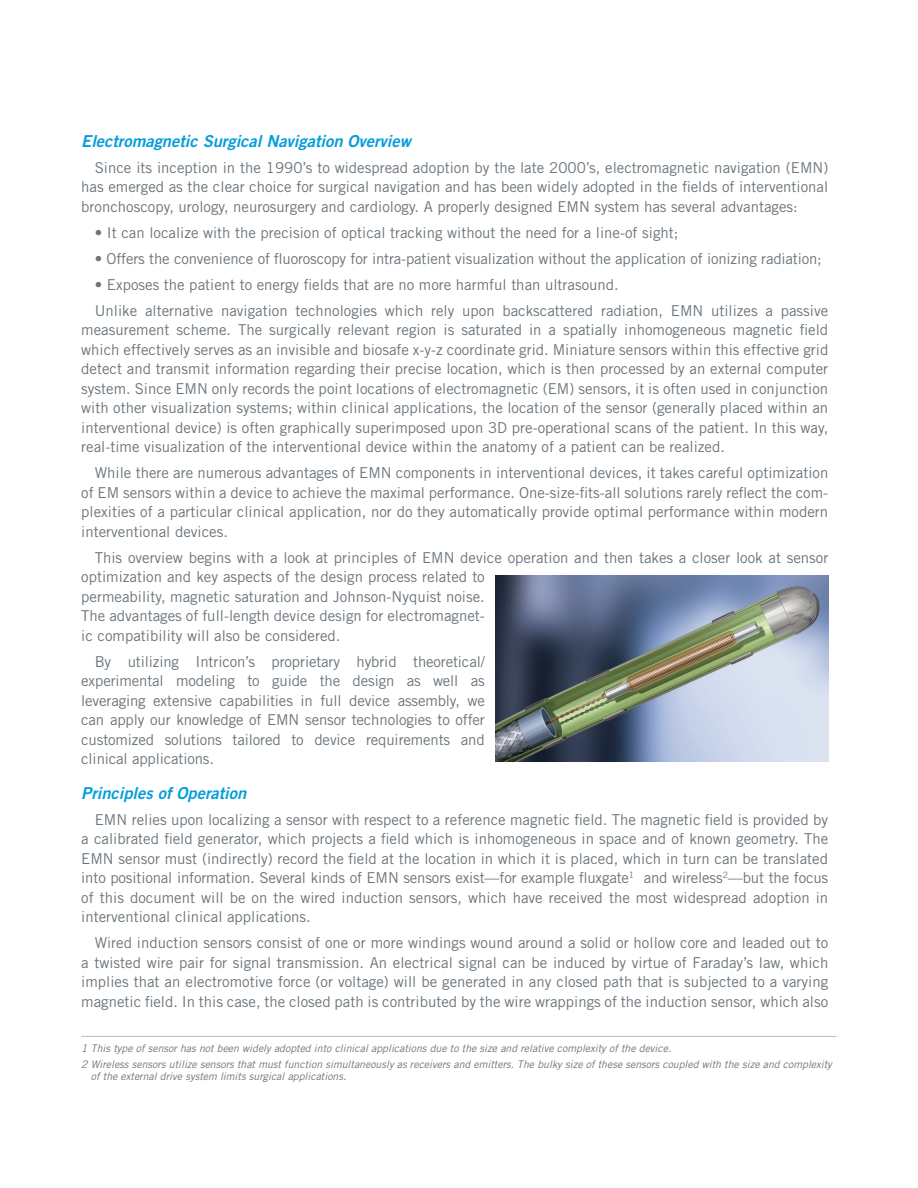
<style>
.page{position:relative;width:918px;height:1188px;background:#fff}
.page>*{position:absolute;margin:0;border:0;box-sizing:border-box;transform-origin:0 0}
.Section_Heads{font:16.5px "Trade Gothic LT Std Bd 2 Obl";color:#069ddc}
.BODY_TEXT{font:15px/19.5px "Trade Gothic LT Std";color:#6b757c;text-align:justify}
.Footnotes{font:italic 10.5px/12px "Trade Gothic LT Std";color:#6b757c}
</style>
<div class="page">
<hr style="left:81px;top:1036px;width:755px;height:1px;background:#bcbdc0">
<img style="left:496px;top:576px;width:332px;height:185px">
<p class="Section_Heads" style="left:81px;top:131px;width:331px">Electromagnetic Surgical Navigation Overview</p>
<p class="BODY_TEXT" style="left:81px;top:158px;width:749px;text-indent:14px">Since its inception in the 1990’s to widespread adoption by the late 2000’s, electromagnetic navigation (EMN) has emerged as the clear choice for surgical navigation and has been widely adopted in the fields of interventional bronchoscopy, urology, neurosurgery and cardiology. A properly designed EMN system has several advantages:</p>
<p class="BODY_TEXT" style="left:95px;top:223px;width:585px">• It can localize with the precision of optical tracking without the need for a line-of sight;</p>
<p class="BODY_TEXT" style="left:95px;top:249px;width:729px">• Offers the convenience of fluoroscopy for intra-patient visualization without the application of ionizing radiation;</p>
<p class="BODY_TEXT" style="left:95px;top:275px;width:526px">• Exposes the patient to energy fields that are no more harmful than ultrasound.</p>
<p class="BODY_TEXT" style="left:81px;top:301px;width:749px;text-indent:14px">Unlike alternative navigation technologies which rely upon backscattered radiation, EMN utilizes a passive measurement scheme. The surgically relevant region is saturated in a spatially inhomogeneous magnetic field which effectively serves as an invisible and biosafe x-y-z coordinate grid. Miniature sensors within this effective grid detect and transmit information regarding their precise location, which is then processed by an external computer system. Since EMN only records the point locations of electromagnetic (EM) sensors, it is often used in conjunction with other visualization systems; within clinical applications, the location of the sensor (generally placed within an interventional device) is often graphically superimposed upon 3D pre-operational scans of the patient. In this way, real-time visualization of the interventional device within the anatomy of a patient can be realized.</p>
<p class="BODY_TEXT" style="left:81px;top:463px;width:749px;text-indent:14px">While there are numerous advantages of EMN components in interventional devices, it takes careful optimization of EM sensors within a device to achieve the maximal performance. One-size-fits-all solutions rarely reflect the com&shy;plexities of a particular clinical application, nor do they automatically provide optimal performance within modern interventional devices.</p>
<p class="BODY_TEXT" style="left:81px;top:548px;width:749px;text-align:left;text-indent:14px">This overview begins with a look at principles of EMN device operation and then takes a closer look at sensor optimization and key aspects of the design process related to<br>permeability, magnetic saturation and Johnson-Nyquist noise.<br>The advantages of full-length device design for electromagnet-<br>ic compatibility will also be considered.</p>
<p class="BODY_TEXT" style="left:81px;top:651px;width:405px;text-indent:14px">By utilizing Intricon’s proprietary hybrid theoretical/ experimental modeling to guide the design as well as leveraging extensive capabilities in full device assembly, we can apply our knowledge of EMN sensor technologies to offer customized solutions tailored to device requirements and clinical applications.</p>
<p class="Section_Heads" style="left:81px;top:783px;width:166px">Principles of Operation</p>
<p class="BODY_TEXT" style="left:81px;top:810px;width:749px;text-indent:14px">EMN relies upon localizing a sensor with respect to a reference magnetic field. The magnetic field is provided by a calibrated field generator, which projects a field which is inhomogeneous in space and of known geometry. The EMN sensor must (indirectly) record the field at the location in which it is placed, which in turn can be translated into positional information. Several kinds of EMN sensors exist—for example fluxgate<sup>1</sup> and wireless<sup>2</sup>—but the focus of this document will be on the wired induction sensors, which have received the most widespread adoption in interventional clinical applications.</p>
<p class="BODY_TEXT" style="left:81px;top:933px;width:749px;text-indent:14px">Wired induction sensors consist of one or more windings wound around a solid or hollow core and leaded out to a twisted wire pair for signal transmission. An electrical signal can be induced by virtue of Faraday’s law, which implies that an electromotive force (or voltage) will be generated in any closed path that is subjected to a varying magnetic field. In this case, the closed path is contributed by the wire wrappings of the induction sensor, which also</p>
<p class="Footnotes" style="left:81px;top:1043px;width:591px">1 This type of sensor has not been widely adopted into clinical applications due to the size and relative complexity of the device.</p>
<p class="Footnotes" style="left:91px;top:1058px;width:743px;text-indent:-10px">2 Wireless sensors utilize sensors that must function simultaneously as receivers and emitters. The bulky size of these sensors coupled with the size and complexity of the external drive system limits surgical applications.</p>
</div>
